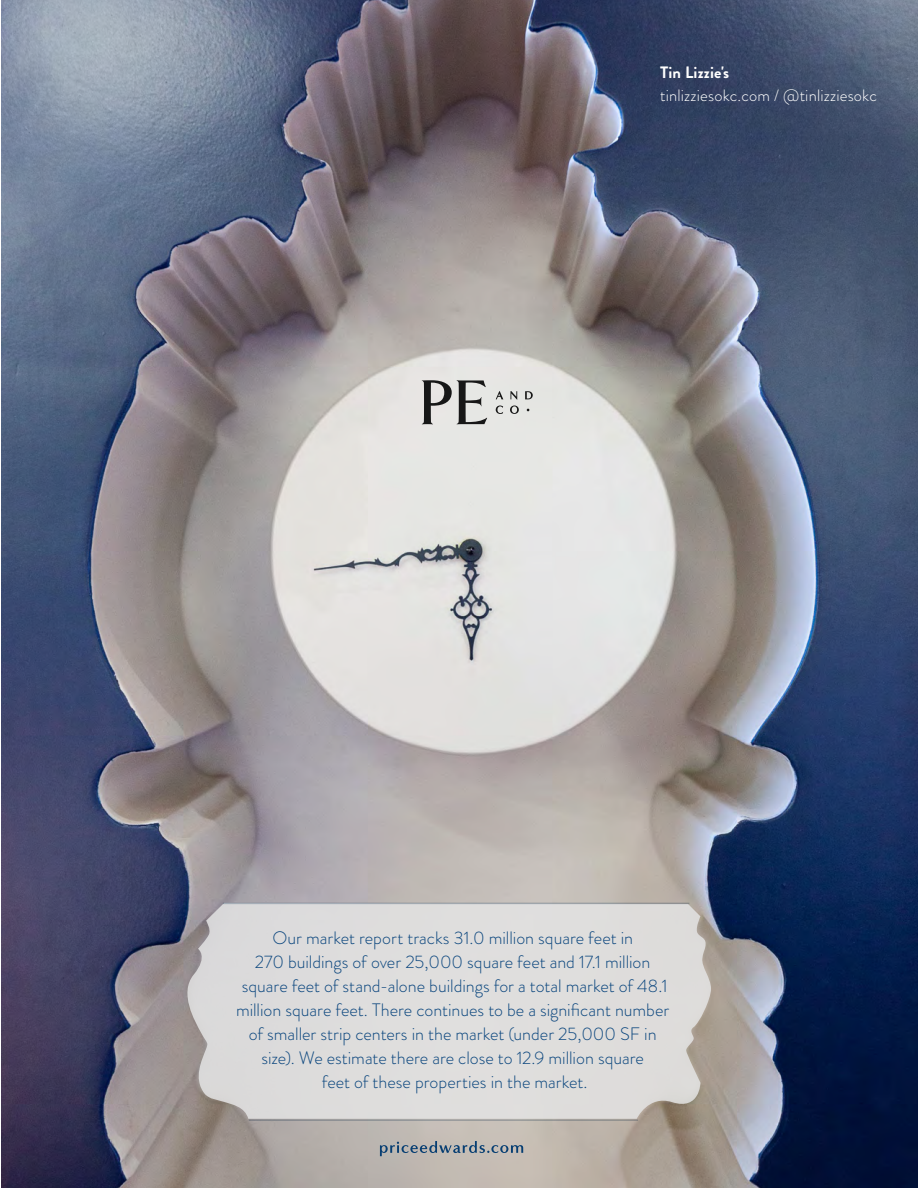
<style>
.page{position:relative;width:918px;height:1188px;background:#fff}
.page>*{position:absolute;margin:0;border:0;box-sizing:border-box;transform-origin:0 0}
.t1{font:300 18px/24px "Brandon Grotesque";color:#0b467e;text-align:center}
.t2{font:300 16.5px "Brandon Grotesque";letter-spacing:.01em;color:#fff}
.t3{font:700 16.5px "Brandon Grotesque";letter-spacing:.01em;color:#fff}
</style>
<div class="page">
<img style="left:1px;top:0;width:917px;height:1188px">
<svg style="left:179px;top:903px;width:532px;height:216px;background:#d7d6d4"></svg>
<svg style="left:380px;top:1141px;width:143px;height:15px;background:#9ba0a5"></svg>
<svg style="left:422px;top:380px;width:65px;height:44px;background:#9f9f9d"></svg>
<svg style="left:496px;top:391px;width:7px;height:8px"></svg>
<svg style="left:525px;top:391px;width:8px;height:8px"></svg>
<svg style="left:496px;top:405px;width:7px;height:9px"></svg>
<svg style="left:510px;top:391px;width:9px;height:23px"></svg>
<hr style="left:223px;top:903px;width:466px;height:1px;background:#002e5a">
<hr style="left:249px;top:1119px;width:389px;height:2px;background:#002e5a">
<p class="t3" style="left:660px;top:61px;width:71px">Tin Lizzie's</p>
<p class="t2" style="left:660px;top:84px;width:218px">tinlizziesokc.com / @tinlizziesokc</p>
<p class="t1" style="left:236px;top:926px;width:435px">Our market report tracks 31.0 million square feet in<br>270 buildings of over 25,000 square feet and 17.1 million square feet of stand-alone buildings for a total market of 48.1 million square feet. There continues to be a significant number of smaller strip centers in the market (under 25,000 SF in size). We estimate there are close to 12.9 million square<br>feet of these properties in the market.</p>
</div>
